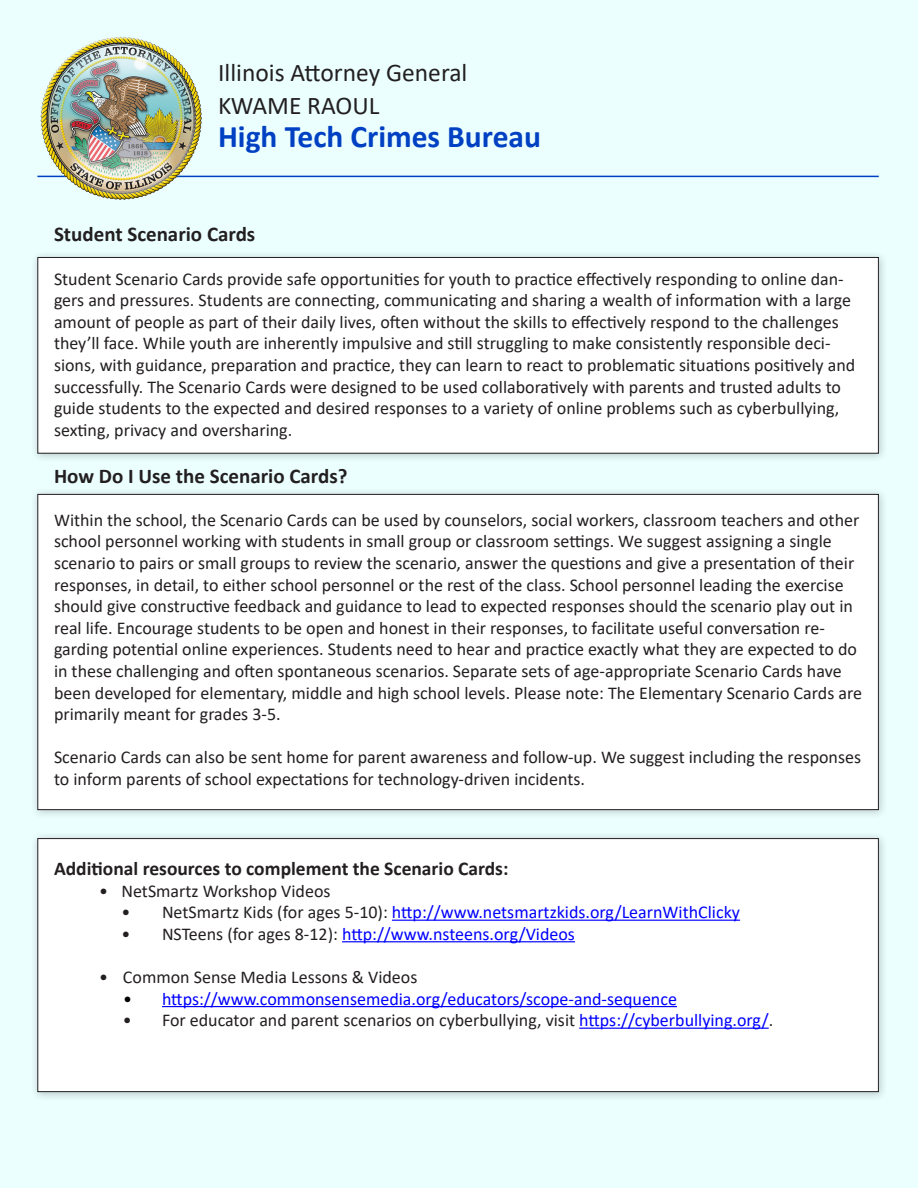
<style>
.page{position:relative;width:918px;height:1188px;background:#ebffff}
.page>*{position:absolute;margin:0;border:0;box-sizing:border-box;transform-origin:0 0}
.t1{font:700 31.5px "Calibri";color:#0040c2}
.t2{font:25.5px "Calibri";color:#231f20}
.t3{font:700 21px "Calibri";color:#231f20}
.t4{font:700 19.5px "Calibri";color:#231f20}
.t5{font:18px/21.6px "Calibri";color:#231f20}
.t6{font:18px "Calibri";color:#00f}
.s1{color:#231f20}
.s2{color:#000}
.s3{color:#00f}
</style>
<div class="page">
<hr style="left:37px;top:176px;width:842px;height:1px;background:#0040c2">
<div style="left:31px;top:831px;width:858px;height:270px;background:#231f20;opacity:.25"></div>
<div style="left:38px;top:839px;width:840px;height:253px;background:#fff"></div>
<div style="left:37px;top:838px;width:842px;height:254px;border:1px solid #231f20"></div>
<div style="left:31px;top:487px;width:858px;height:333px;background:#231f20;opacity:.25"></div>
<div style="left:38px;top:494px;width:840px;height:316px;background:#fff"></div>
<div style="left:31px;top:250px;width:858px;height:213px;background:#231f20;opacity:.25"></div>
<div style="left:38px;top:257px;width:840px;height:196px;background:#fff"></div>
<div style="left:37px;top:257px;width:842px;height:197px;border:1px solid #231f20"></div>
<hr style="left:392px;top:920px;width:348px;height:1px;background:#00f">
<hr style="left:342px;top:941px;width:233px;height:1px;background:#00f">
<hr style="left:162px;top:1006px;width:515px;height:1px;background:#00f">
<hr style="left:579px;top:1028px;width:190px;height:1px;background:#00f">
<img style="left:37px;top:36px;width:168px;height:164px">
<p class="t2" style="left:218px;top:55px;width:251px">Illinois Attorney General</p>
<p class="t2" style="left:218px;top:88px;width:163px">KWAME RAOUL</p>
<p class="t1" style="left:218px;top:114px;width:325px">High Tech Crimes Bureau</p>
<p class="t3" style="left:54px;top:220px;width:203px">Student Scenario Cards</p>
<p class="t5" style="left:54px;top:267px;width:803px">Student Scenario Cards provide safe opportunities for youth to practice effectively responding to online dan&shy;gers and pressures. Students are connecting, communicating and sharing a wealth of information with a large amount of people as part of their daily lives, often without the skills to effectively respond to the challenges they’ll face. While youth are inherently impulsive and still struggling to make consistently responsible deci&shy;sions, with guidance, preparation and practice, they can learn to react to problematic situations positively and successfully. The Scenario Cards were designed to be used collaboratively with parents and trusted adults to guide students to the expected and desired responses to a variety of online problems such as cyberbullying, sexting, privacy and oversharing.</p>
<p class="t3" style="left:54px;top:461px;width:295px">How Do I Use the Scenario Cards?</p>
<p class="t5" style="left:54px;top:509px;width:810px">Within the school, the Scenario Cards can be used by counselors, social workers, classroom teachers and other school personnel working with students in small group or classroom settings. We suggest assigning a single scenario to pairs or small groups to review the scenario, answer the questions and give a presentation of their responses, in detail, to either school personnel or the rest of the class. School personnel leading the exercise should give constructive feedback and guidance to lead to expected responses should the scenario play out in real life. Encourage students to be open and honest in their responses, to facilitate useful conversation re&shy;garding potential online experiences. Students need to hear and practice exactly what they are expected to do in these challenging and often spontaneous scenarios. Separate sets of age-appropriate Scenario Cards have been developed for elementary, middle and high school levels. Please note: The Elementary Scenario Cards are primarily meant for grades 3-5.</p>
<p class="t5" style="left:54px;top:746px;width:809px">Scenario Cards can also be sent home for parent awareness and follow-up. We suggest including the responses to inform parents of school expectations for technology-driven incidents.</p>
<p class="t4" style="left:54px;top:855px;width:456px">Additional resources to complement the Scenario Cards:</p>
<p class="t5" style="left:99px;top:879px;width:233px">• NetSmartz Workshop Videos</p>
<p class="t6" style="left:122px;top:900px;width:620px"><span class="s1">• NetSmartz Kids (for ages 5-10):</span> http://www.netsmartzkids.org/LearnWithClicky</p>
<p class="t6" style="left:122px;top:921px;width:455px"><span class="s1">• NSTeens (for ages 8-12):</span> http://www.nsteens.org/Videos</p>
<p class="t5" style="left:99px;top:966px;width:320px">• Common Sense Media Lessons &amp; Videos</p>
<p class="t6" style="left:123px;top:986px;width:556px"><span class="s2">•</span> https://www.commonsensemedia.org/educators/scope-and-sequence</p>
<p class="t5" style="left:123px;top:1009px;width:652px">• For educator and parent scenarios on cyberbullying, visit <span class="s3">https://cyberbullying.org/</span>.</p>
</div>
